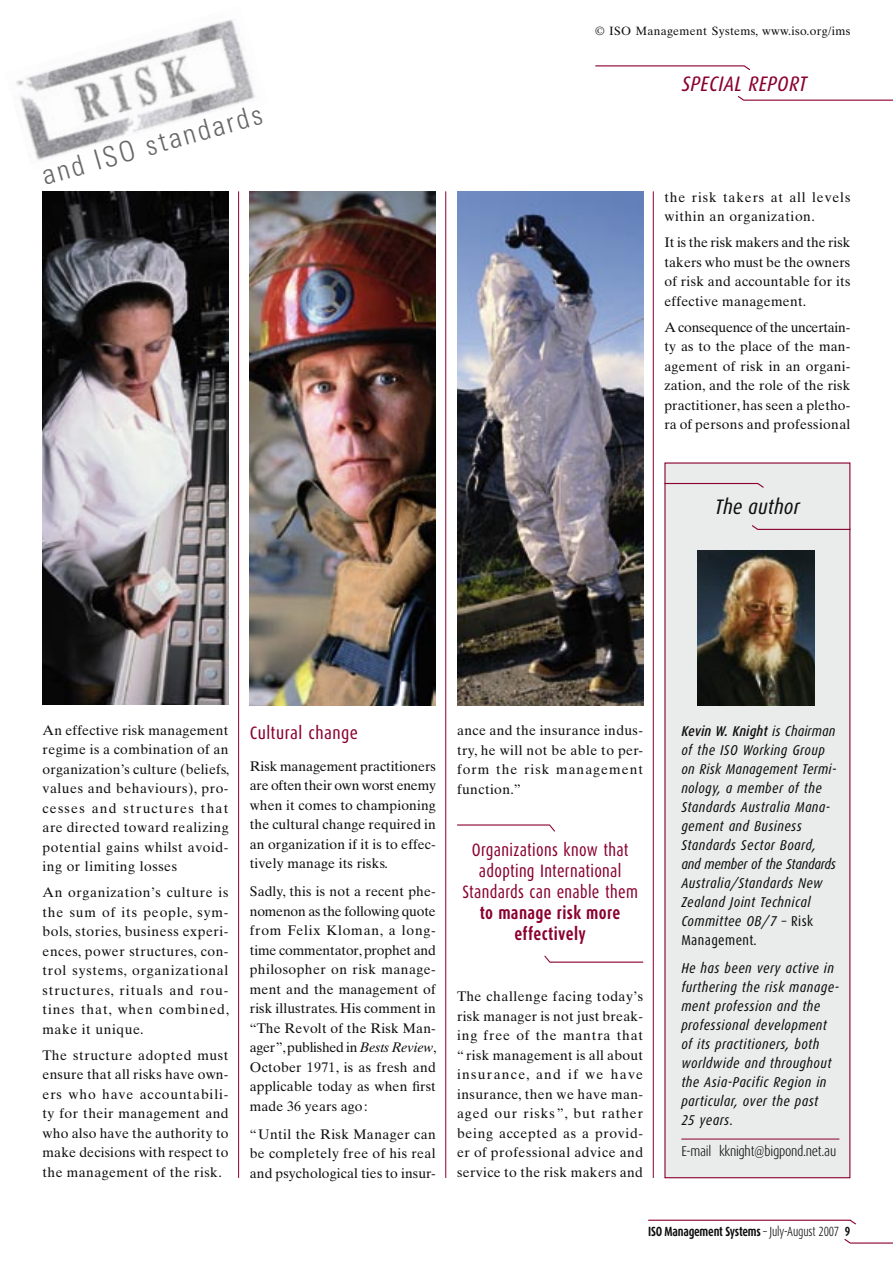
<style>
.page{position:relative;width:893px;height:1263px;background:#fff}
.page>*{position:absolute;margin:0;border:0;box-sizing:border-box;transform-origin:0 0}
.Titre_1{font:300 condensed 28.2px "Univers";color:#67686a}
.t1{font:italic 21px "Dax Condensed";letter-spacing:.02em;color:#8a002f}
.heading_3{font:italic 21px "Dax Condensed";letter-spacing:.01em;color:#100f10}
.t2{font:18px/21px "Dax Condensed";letter-spacing:.02em;color:#8a002f;text-align:center;scale:.93 1}
.t3{font:18px "Dax Condensed";letter-spacing:.02em;color:#8a002f}
.t4{font:italic 14.25px/19px "Dax Condensed";letter-spacing:.03em;color:#100f10}
.note{font:300 14.25px "Dax Condensed";letter-spacing:-.02em;color:#100f10}
.t5{font:13.8px/19.5px "Times Ten";letter-spacing:.025em;color:#100f10;text-align:justify}
.t6{font:13.8px/19.5px "Times Ten";letter-spacing:.06em;color:#100f10}
.t7{font:700 13.35px "Dax Condensed";letter-spacing:-.02em;color:#100f10;scale:.9 1}
.t8{font:12px "Times Ten";letter-spacing:.025em;color:#100f10}
.s1{font-style:italic}
.s2{font-weight:700}
.s3{font-weight:500}
.s4{font-style:normal}
.s5{font-weight:300}
</style>
<div class="page">
<hr style="left:648px;top:1219px;width:202px;height:2px;background:#8a002f">
<hr style="left:850px;top:1242px;width:43px;height:1px;background:#8a002f">
<svg style="left:849px;top:1219px;width:7px;height:6px"></svg>
<svg style="left:844px;top:1239px;width:8px;height:5px"></svg>
<hr style="left:595px;top:65px;width:149px;height:1px;background:#8a002f">
<hr style="left:744px;top:100px;width:149px;height:1px;background:#8a002f">
<svg style="left:743px;top:65px;width:7px;height:6px"></svg>
<svg style="left:737px;top:96px;width:8px;height:5px"></svg>
<hr style="left:238px;top:191px;width:1px;height:987px;background:#8a002f">
<hr style="left:653px;top:191px;width:1px;height:987px;background:#8a002f">
<hr style="left:445px;top:191px;width:1px;height:987px;background:#8a002f">
<img style="left:16px;top:20px;width:239px;height:140px">
<div style="left:665px;top:463px;width:185px;height:715px;background:#eaebeb"></div>
<hr style="left:758px;top:529px;width:92px;height:1px;background:#8a002f">
<svg style="left:751px;top:525px;width:8px;height:5px"></svg>
<hr style="left:664px;top:483px;width:94px;height:1px;background:#8a002f">
<svg style="left:756px;top:482px;width:8px;height:6px"></svg>
<hr style="left:681px;top:1139px;width:158px;height:1px;background:#8a002f">
<img style="left:698px;top:550px;width:117px;height:156px">
<hr style="left:457px;top:824px;width:92px;height:1px;background:#8a002f">
<hr style="left:550px;top:961px;width:93px;height:2px;background:#8a002f">
<svg style="left:548px;top:824px;width:7px;height:8px"></svg>
<svg style="left:544px;top:955px;width:7px;height:8px"></svg>
<img style="left:457px;top:191px;width:186px;height:514px">
<img style="left:250px;top:191px;width:186px;height:514px">
<img style="left:43px;top:191px;width:186px;height:514px">
<p class="Titre_1" style="left:38px;top:160px;width:229px;rotate:-16deg">and ISO standards</p>
<p class="t8" style="left:595px;top:23px;width:257px">© ISO Management Systems, www.iso.org/ims</p>
<p class="t1" style="left:682px;top:72px;width:126px">SPECIAL REPORT</p>
<p class="t6" style="left:664px;top:187px;width:187px">the risk takers at all levels within an organization.</p>
<p class="t5" style="left:664px;top:233px;width:188px">It is the risk makers and the risk takers who must be the owners of risk and accountable for its effective management.</p>
<p class="t5" style="left:664px;top:317px;width:188px">A consequence of the uncertain&shy;ty as to the place of the man&shy;agement of risk in an organi&shy;zation, and the role of the risk practitioner, has seen a pletho&shy;ra of persons and professional</p>
<p class="heading_3" style="left:715px;top:495px;width:86px">The author</p>
<p class="t5" style="left:43px;top:720px;width:188px">An effective risk management regime is a combination of an organization’s culture (beliefs, values and behaviours), pro&shy;cesses and structures that are directed toward realizing potential gains whilst avoid&shy;ing or limiting losses</p>
<p class="t5" style="left:43px;top:883px;width:188px">An organization’s culture is the sum of its people, sym&shy;bols, stories, business experi&shy;ences, power structures, con&shy;trol systems, organizational structures, rituals and rou&shy;tines that, when combined, make it unique.</p>
<p class="t5" style="left:43px;top:1045px;width:188px">The structure adopted must ensure that all risks have own&shy;ers who have accountabili&shy;ty for their management and who also have the authority to make decisions with respect to the management of the risk.</p>
<p class="t3" style="left:250px;top:722px;width:110px">Cultural change</p>
<p class="t5" style="left:250px;top:756px;width:188px">Risk management practitioners are often their own worst enemy when it comes to championing the cultural change required in an organization if it is to effec&shy;tively manage its risks.</p>
<p class="t5" style="left:250px;top:882px;width:188px">Sadly, this is not a recent phe&shy;nomenon as the following quote from Felix Kloman, a long&shy;time commentator, prophet and philosopher on risk manage&shy;ment and the management of risk illustrates. His comment in “The Revolt of the Risk Man&shy;ager”, published in <span class="s1">Bests Review</span>, October 1971, is as fresh and applicable today as when first made 36 years ago :</p>
<p class="t5" style="left:250px;top:1124px;width:188px">“Until the Risk Manager can be completely free of his real and psychological ties to insur-</p>
<p class="t5" style="left:457px;top:720px;width:188px">ance and the insurance indus&shy;try, he will not be able to per&shy;form the risk management function.”</p>
<p class="t2" style="left:462px;top:839px;width:190px">Organizations know that adopting International<br>Standards can enable them <span class="s2">to manage risk more effectively</span></p>
<p class="t5" style="left:457px;top:987px;width:188px">The challenge facing today’s risk manager is not just break&shy;ing free of the mantra that “ risk management is all about insurance, and if we have insurance, then we have man&shy;aged our risks ”, but rather being accepted as a provid&shy;er of professional advice and service to the risk makers and</p>
<p class="t4" style="left:681px;top:721px;width:156px"><span class="s3">Kevin W. Knight</span> is Chairman of the ISO Working Group on Risk Management Termi&shy;nology, a member of the<br>Standards Australia Mana&shy;gement and Business<br>Standards Sector Board, and member of the Standards<br>Australia/Standards New<br>Zealand Joint Technical<br>Committee OB/7 – <span class="s4">Risk<br>Management</span>.</p>
<p class="t4" style="left:681px;top:958px;width:159px">He has been very active in furthering the risk manage&shy;ment profession and the professional development of its practitioners, both worldwide and throughout the Asia-Pacific Region in particular, over the past<br>25 years.</p>
<p class="note" style="left:681px;top:1144px;width:156px">E-mail kknight@bigpond.net.au</p>
<p class="t7" style="left:648px;top:1224px;width:226px">ISO Management Systems <span class="s5">– July-August 2007</span> 9</p>
</div>
